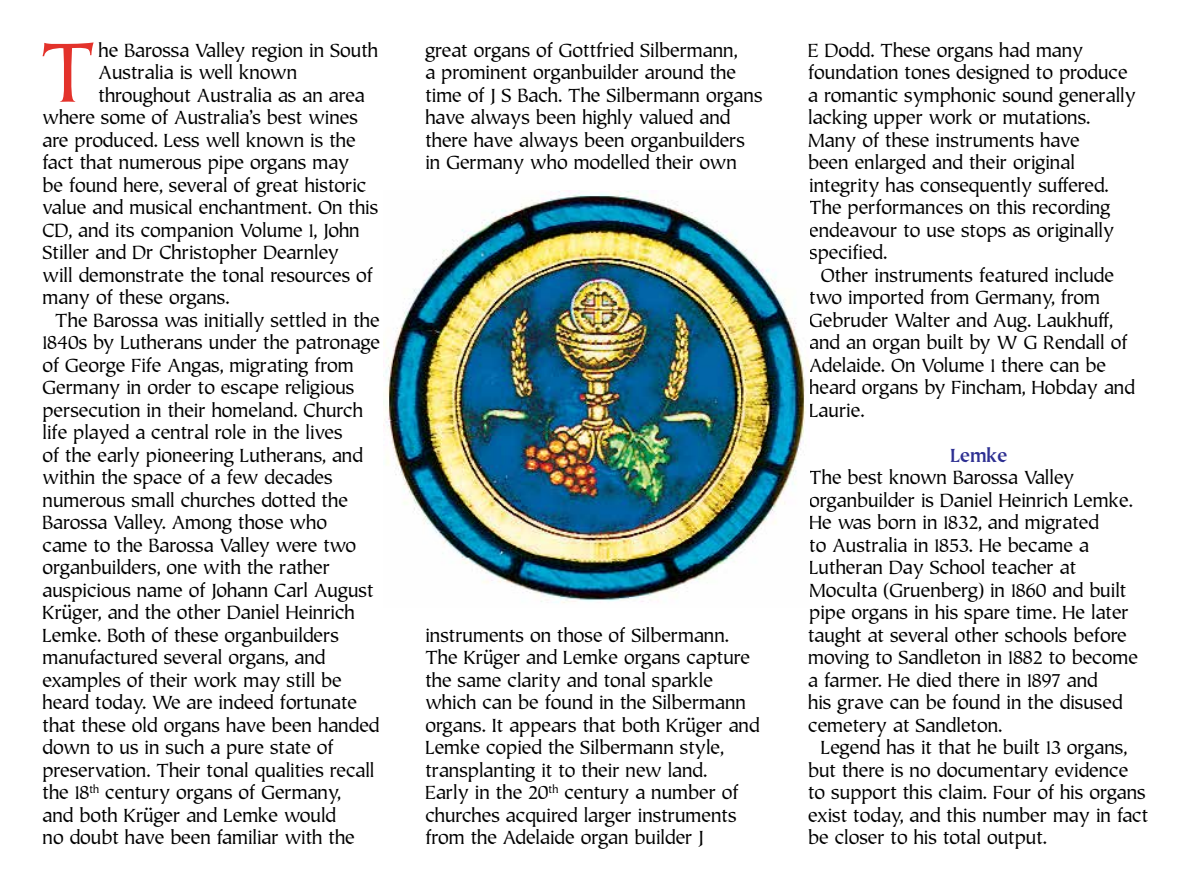
<style>
.page{position:relative;width:1191px;height:893px;background:#fff}
.page>*{position:absolute;margin:0;border:0;box-sizing:border-box;transform-origin:0 0}
.t1{font:79.65px "Tiepolo";color:#e3322b}
.t2{font:18px/22.5px "Tiepolo";color:#000}
.t3{font:700 18px "Tiepolo";color:#2e3092}
</style>
<div class="page">
<img style="left:384px;top:191px;width:425px;height:412px">
<h1 class="t1" style="left:41px;top:20px;width:57px">T</h1>
<p class="t2" style="left:99px;top:39px;width:281px">he Barossa Valley region in South</p>
<p class="t2" style="left:99px;top:61px;width:200px">Australia is well known</p>
<p class="t2" style="left:99px;top:84px;width:268px">throughout Australia as an area</p>
<p class="t2" style="left:43px;top:106px;width:317px">where some of Australia’s best wines</p>
<p class="t2" style="left:43px;top:129px;width:314px">are produced. Less well known is the</p>
<p class="t2" style="left:43px;top:151px;width:308px">fact that numerous pipe organs may</p>
<p class="t2" style="left:43px;top:174px;width:325px">be found here, several of great historic</p>
<p class="t2" style="left:43px;top:196px;width:337px">value and musical enchantment. On this</p>
<p class="t2" style="left:43px;top:219px;width:319px">CD, and its companion Volume 1, John</p>
<p class="t2" style="left:43px;top:241px;width:298px">Stiller and Dr Christopher Dearnley</p>
<p class="t2" style="left:43px;top:264px;width:332px">will demonstrate the tonal resources of</p>
<p class="t2" style="left:43px;top:286px;width:188px">many of these organs.</p>
<p class="t2" style="left:55px;top:309px;width:326px">The Barossa was initially settled in the</p>
<p class="t2" style="left:43px;top:331px;width:339px">1840s by Lutherans under the patronage</p>
<p class="t2" style="left:43px;top:354px;width:313px">of George Fife Angas, migrating from</p>
<p class="t2" style="left:43px;top:376px;width:313px">Germany in order to escape religious</p>
<p class="t2" style="left:43px;top:399px;width:322px">persecution in their homeland. Church</p>
<p class="t2" style="left:43px;top:421px;width:301px">life played a central role in the lives</p>
<p class="t2" style="left:43px;top:444px;width:322px">of the early pioneering Lutherans, and</p>
<p class="t2" style="left:43px;top:466px;width:291px">within the space of a few decades</p>
<p class="t2" style="left:43px;top:489px;width:307px">numerous small churches dotted the</p>
<p class="t2" style="left:43px;top:511px;width:286px">Barossa Valley. Among those who</p>
<p class="t2" style="left:43px;top:534px;width:315px">came to the Barossa Valley were two</p>
<p class="t2" style="left:43px;top:556px;width:289px">organbuilders, one with the rather</p>
<p class="t2" style="left:43px;top:579px;width:332px">auspicious name of Johann Carl August</p>
<p class="t2" style="left:43px;top:601px;width:314px">Krüger, and the other Daniel Heinrich</p>
<p class="t2" style="left:43px;top:624px;width:298px">Lemke. Both of these organbuilders</p>
<p class="t2" style="left:43px;top:646px;width:284px">manufactured several organs, and</p>
<p class="t2" style="left:43px;top:669px;width:301px">examples of their work may still be</p>
<p class="t2" style="left:43px;top:691px;width:316px">heard today. We are indeed fortunate</p>
<p class="t2" style="left:43px;top:714px;width:338px">that these old organs have been handed</p>
<p class="t2" style="left:43px;top:736px;width:293px">down to us in such a pure state of</p>
<p class="t2" style="left:43px;top:759px;width:333px">preservation. Their tonal qualities recall</p>
<p class="t2" style="left:43px;top:781px;width:300px">the 18<sup>th</sup> century organs of Germany,</p>
<p class="t2" style="left:43px;top:804px;width:295px">and both Krüger and Lemke would</p>
<p class="t2" style="left:43px;top:826px;width:314px">no doubt have been familiar with the</p>
<p class="t2" style="left:425px;top:39px;width:339px">great organs of Gottfried Silbermann,<br>a prominent organbuilder around the time of J S Bach. The Silbermann organs have always been highly valued and there have always been organbuilders in Germany who modelled their own</p>
<p class="t2" style="left:425px;top:624px;width:336px">instruments on those of Silbermann.<br>The Krüger and Lemke organs capture the same clarity and tonal sparkle which can be found in the Silbermann organs. It appears that both Krüger and Lemke copied the Silbermann style, transplanting it to their new land.<br>Early in the 20<sup>th</sup> century a number of churches acquired larger instruments from the Adelaide organ builder J</p>
<p class="t2" style="left:808px;top:39px;width:329px">E Dodd. These organs had many foundation tones designed to produce a romantic symphonic sound generally lacking upper work or mutations.<br>Many of these instruments have<br>been enlarged and their original integrity has consequently suffered.<br>The performances on this recording endeavour to use stops as originally specified.</p>
<p class="t2" style="left:809px;top:264px;width:327px;text-indent:12px">Other instruments featured include two imported from Germany, from<br>Gebruder Walter and Aug. Laukhuff, and an organ built by W G Rendall of<br>Adelaide. On Volume 1 there can be heard organs by Fincham, Hobday and<br>Laurie.</p>
<p class="t3" style="left:950px;top:443px;width:58px">Lemke</p>
<p class="t2" style="left:808px;top:466px;width:331px">The best known Barossa Valley organbuilder is Daniel Heinrich Lemke.<br>He was born in 1832, and migrated<br>to Australia in 1853. He became a Lutheran Day School teacher at Moculta (Gruenberg) in 1860 and built pipe organs in his spare time. He later taught at several other schools before moving to Sandleton in 1882 to become a farmer. He died there in 1897 and<br>his grave can be found in the disused cemetery at Sandleton.</p>
<p class="t2" style="left:808px;top:736px;width:341px;text-indent:13px">Legend has it that he built 13 organs, but there is no documentary evidence to support this claim. Four of his organs exist today, and this number may in fact be closer to his total output.</p>
</div>
